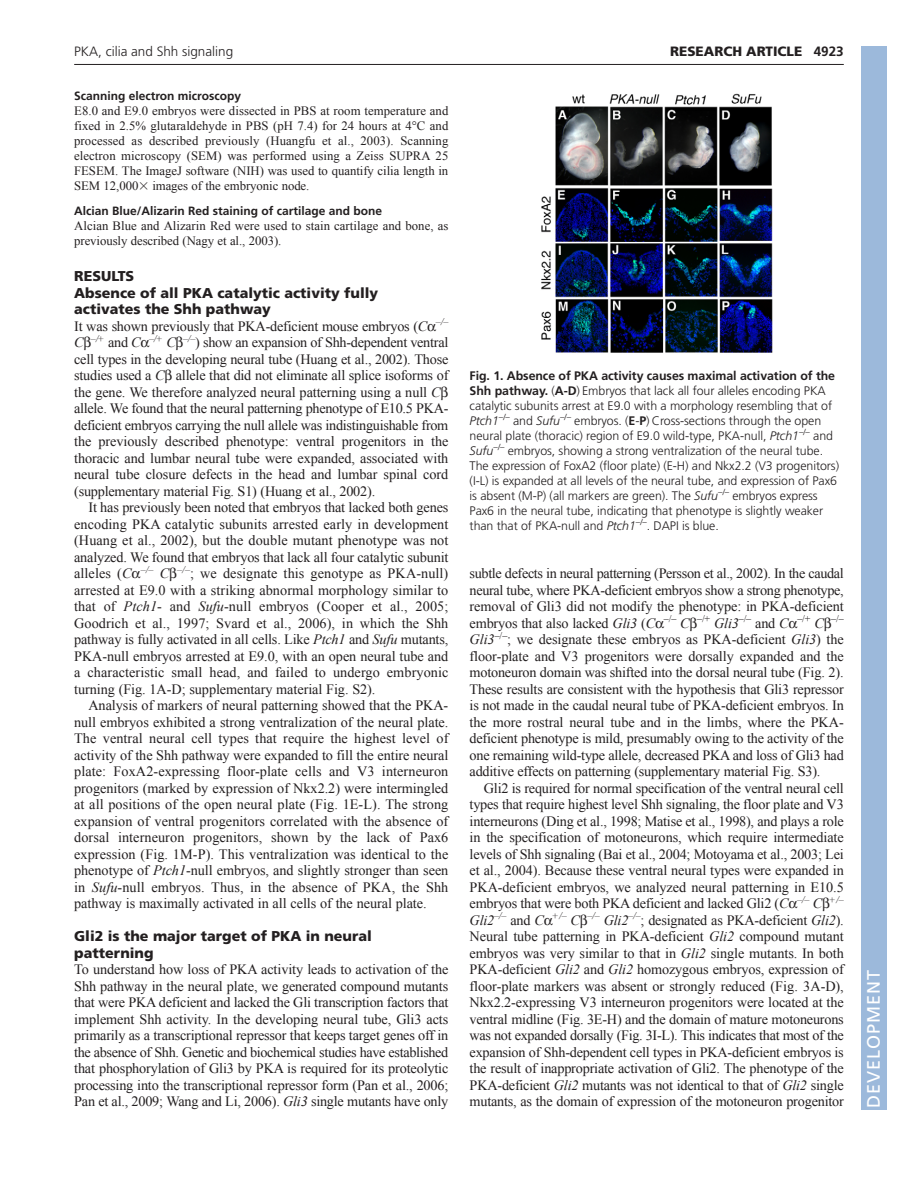
<style>
.page{position:relative;width:918px;height:1188px;background:#fff}
.page>*{position:absolute;margin:0;border:0;box-sizing:border-box;transform-origin:0 0}
.t1{font:18px "Frutiger LT Std";letter-spacing:.055em;color:#fff}
.t2{font:14.25px/16.5px "Times New Roman";letter-spacing:-.015em;color:#231f20;text-align:justify}
.t3{font:900 14.25px/16.5px "Frutiger LT Std";color:#231f20}
.t4{font:300 13.5px "Frutiger LT Std";color:#231f20}
.t5{font:900 13.5px "Frutiger LT Std";color:#231f20}
.t6{font:12.75px/15px "Times New Roman";letter-spacing:-.005em;color:#231f20;text-align:justify}
.t7{font:300 12.3px/15px "Frutiger LT Std";letter-spacing:-.005em;color:#231f20}
.t8{font:700 12px "Frutiger LT Std";color:#231f20}
.s1{font-weight:700}
.s2{font-family:"Mathematical Pi One"}
.s3{font-style:italic}
</style>
<div class="page">
<hr style="left:74px;top:64px;width:770px;height:1px;background:#231f20">
<img style="left:541px;top:93px;width:232px;height:260px">
<div style="left:861px;top:46px;width:25px;height:1064px;background:#9cb9db"></div>
<p class="t4" style="left:74px;top:46px;width:161px">PKA, cilia and Shh signaling</p>
<p class="t5" style="left:670px;top:46px;width:175px">RESEARCH ARTICLE <span class="s1">4923</span></p>
<p class="t8" style="left:74px;top:91px;width:168px">Scanning electron microscopy</p>
<p class="t6" style="left:74px;top:103px;width:376px">E8.0 and E9.0 embryos were dissected in PBS at room temperature and fixed in 2.5% glutaraldehyde in PBS (pH 7.4) for 24 hours at 4°C and processed as described previously (Huangfu et al., 2003). Scanning electron microscopy (SEM) was performed using a Zeiss SUPRA 25<br>FESEM. The ImageJ software (NIH) was used to quantify cilia length in SEM 12,000<span class="s2">-</span> images of the embryonic node.</p>
<p class="t8" style="left:74px;top:206px;width:309px">Alcian Blue/Alizarin Red staining of cartilage and bone</p>
<p class="t6" style="left:74px;top:219px;width:376px">Alcian Blue and Alizarin Red were used to stain cartilage and bone, as previously described (Nagy et al., 2003).</p>
<p class="t3" style="left:74px;top:269px;width:306px">RESULTS<br>Absence of all PKA catalytic activity fully activates the Shh pathway</p>
<p class="t2" style="left:74px;top:318px;width:376px;text-align:left">It was shown previously that PKA-deficient mouse embryos (<span class="s3">C</span> <sup>–/– </sup><span class="s3">C</span> <sup>–/+</sup> and <span class="s3">C</span> <sup>–/+</sup> <span class="s3">C</span> <sup>–/–</sup>) show an expansion of Shh-dependent ventral cell types in the developing neural tube (Huang et al., 2002). Those studies used a <span class="s3">C</span> allele that did not eliminate all splice isoforms of the gene. We therefore analyzed neural patterning using a null <span class="s3">C </span>allele. We found that the neural patterning phenotype of E10.5 PKA&shy;deficient embryos carrying the null allele was indistinguishable from the previously described phenotype: ventral progenitors in the thoracic and lumbar neural tube were expanded, associated with neural tube closure defects in the head and lumbar spinal cord (supplementary material Fig. S1) (Huang et al., 2002).</p>
<p class="t2" style="left:74px;top:499px;width:376px;text-indent:14px">It has previously been noted that embryos that lacked both genes encoding PKA catalytic subunits arrested early in development (Huang et al., 2002), but the double mutant phenotype was not analyzed. We found that embryos that lack all four catalytic subunit alleles (<span class="s3">C</span> <sup>–/–</sup> <span class="s3">C</span> <sup>–/–</sup>; we designate this genotype as PKA-null) arrested at E9.0 with a striking abnormal morphology similar to that of <span class="s3">Ptch1</span>- and <span class="s3">Sufu</span>-null embryos (Cooper et al., 2005; Goodrich et al., 1997; Svard et al., 2006), in which the Shh pathway is fully activated in all cells. Like <span class="s3">Ptch1</span> and <span class="s3">Sufu</span> mutants, PKA-null embryos arrested at E9.0, with an open neural tube and a characteristic small head, and failed to undergo embryonic turning (Fig. 1A-D; supplementary material Fig. S2).</p>
<p class="t2" style="left:74px;top:697px;width:376px;text-indent:14px">Analysis of markers of neural patterning showed that the PKA&shy;null embryos exhibited a strong ventralization of the neural plate.<br>The ventral neural cell types that require the highest level of activity of the Shh pathway were expanded to fill the entire neural plate: FoxA2-expressing floor-plate cells and V3 interneuron progenitors (marked by expression of Nkx2.2) were intermingled at all positions of the open neural plate (Fig. 1E-L). The strong expansion of ventral progenitors correlated with the absence of dorsal interneuron progenitors, shown by the lack of Pax6 expression (Fig. 1M-P). This ventralization was identical to the phenotype of <span class="s3">Ptch1</span>-null embryos, and slightly stronger than seen in <span class="s3">Sufu</span>-null embryos. Thus, in the absence of PKA, the Shh pathway is maximally activated in all cells of the neural plate.</p>
<p class="t3" style="left:74px;top:929px;width:299px">Gli2 is the major target of PKA in neural patterning</p>
<p class="t2" style="left:74px;top:961px;width:376px">To understand how loss of PKA activity leads to activation of the Shh pathway in the neural plate, we generated compound mutants that were PKA deficient and lacked the Gli transcription factors that implement Shh activity. In the developing neural tube, Gli3 acts primarily as a transcriptional repressor that keeps target genes off in the absence of Shh. Genetic and biochemical studies have established that phosphorylation of Gli3 by PKA is required for its proteolytic processing into the transcriptional repressor form (Pan et al., 2006; Pan et al., 2009; Wang and Li, 2006). <span class="s3">Gli3</span> single mutants have only</p>
<p class="t7" style="left:470px;top:369px;width:371px"><span class="s1">Fig. 1. Absence of PKA activity causes maximal activation of the Shh pathway.</span> (<span class="s1">A-D</span>) Embryos that lack all four alleles encoding PKA catalytic subunits arrest at E9.0 with a morphology resembling that of <span class="s3">Ptch1</span><sup>–/–</sup> and <span class="s3">Sufu</span><sup>–/–</sup> embryos. (<span class="s1">E</span>-<span class="s1">P</span>) Cross-sections through the open neural plate (thoracic) region of E9.0 wild-type, PKA-null, <span class="s3">Ptch1</span><sup>–/–</sup> and <span class="s3">Sufu</span><sup>–/–</sup> embryos, showing a strong ventralization of the neural tube.<br>The expression of FoxA2 (floor plate) (E-H) and Nkx2.2 (V3 progenitors) (I-L) is expanded at all levels of the neural tube, and expression of Pax6 is absent (M-P) (all markers are green). The <span class="s3">Sufu</span><sup>–/–</sup> embryos express Pax6 in the neural tube, indicating that phenotype is slightly weaker than that of PKA-null and <span class="s3">Ptch1</span><sup>–/–</sup>. DAPI is blue.</p>
<p class="t2" style="left:470px;top:565px;width:376px">subtle defects in neural patterning (Persson et al., 2002). In the caudal neural tube, where PKA-deficient embryos show a strong phenotype, removal of Gli3 did not modify the phenotype: in PKA-deficient embryos that also lacked <span class="s3">Gli3</span> (<span class="s3">C</span> <sup>–/–</sup> <span class="s3">C</span> <sup>–/+</sup> <span class="s3">Gli3</span><sup>–/–</sup> and <span class="s3">C</span> <sup>–/+</sup> <span class="s3">C</span> <sup>–/– </sup><span class="s3">Gli3</span><sup>–/–</sup>; we designate these embryos as PKA-deficient <span class="s3">Gli3</span>) the floor-plate and V3 progenitors were dorsally expanded and the motoneuron domain was shifted into the dorsal neural tube (Fig. 2).<br>These results are consistent with the hypothesis that Gli3 repressor is not made in the caudal neural tube of PKA-deficient embryos. In the more rostral neural tube and in the limbs, where the PKA&shy;deficient phenotype is mild, presumably owing to the activity of the one remaining wild-type allele, decreased PKA and loss of Gli3 had additive effects on patterning (supplementary material Fig. S3).</p>
<p class="t2" style="left:470px;top:780px;width:376px;text-indent:14px">Gli2 is required for normal specification of the ventral neural cell types that require highest level Shh signaling, the floor plate and V3 interneurons (Ding et al., 1998; Matise et al., 1998), and plays a role in the specification of motoneurons, which require intermediate levels of Shh signaling (Bai et al., 2004; Motoyama et al., 2003; Lei et al., 2004). Because these ventral neural types were expanded in PKA-deficient embryos, we analyzed neural patterning in E10.5 embryos that were both PKA deficient and lacked Gli2 (<span class="s3">C</span> <sup>–/–</sup> <span class="s3">C</span> <sup>+/– </sup><span class="s3">Gli2</span><sup>–/–</sup> and <span class="s3">C</span> <sup>+/–</sup> <span class="s3">C</span> <sup>–/–</sup> <span class="s3">Gli2</span><sup>–/–</sup>; designated as PKA-deficient <span class="s3">Gli2</span>).<br>Neural tube patterning in PKA-deficient <span class="s3">Gli2</span> compound mutant embryos was very similar to that in <span class="s3">Gli2</span> single mutants. In both PKA-deficient <span class="s3">Gli2</span> and <span class="s3">Gli2</span> homozygous embryos, expression of floor-plate markers was absent or strongly reduced (Fig. 3A-D), Nkx2.2-expressing V3 interneuron progenitors were located at the ventral midline (Fig. 3E-H) and the domain of mature motoneurons was not expanded dorsally (Fig. 3I-L). This indicates that most of the expansion of Shh-dependent cell types in PKA-deficient embryos is the result of inappropriate activation of Gli2. The phenotype of the PKA-deficient <span class="s3">Gli2</span> mutants was not identical to that of <span class="s3">Gli2</span> single mutants, as the domain of expression of the motoneuron progenitor</p>
<p class="t1" style="left:863px;top:1108px;width:140px;rotate:-90deg">DEVELOPMENT</p>
</div>
